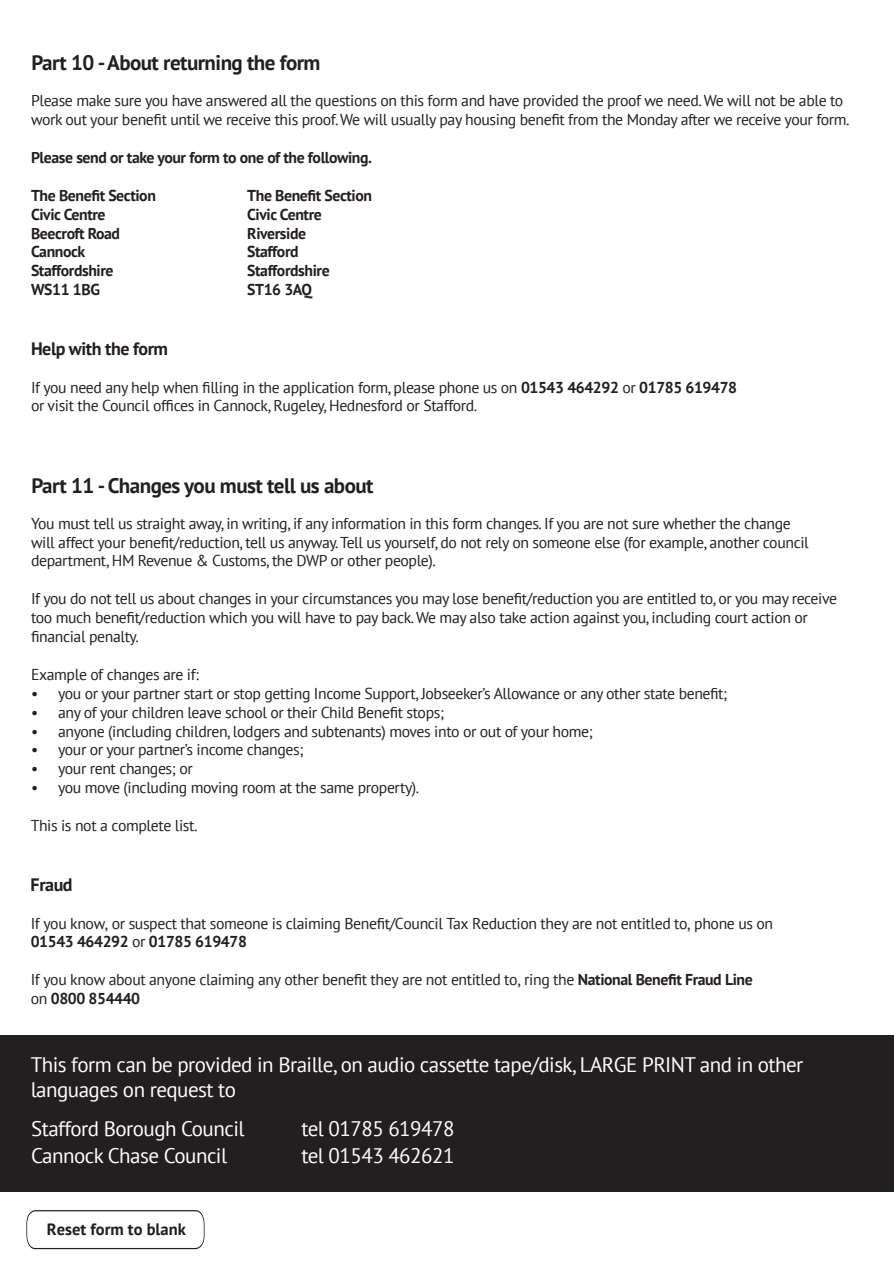
<style>
.page{position:relative;width:894px;height:1262px;background:#fff}
.page>*{position:absolute;margin:0;border:0;box-sizing:border-box;transform-origin:0 0}
.t1{font:21px/25.2px "PT Sans";letter-spacing:-.025em;color:#fff}
.t2{font:700 21px "PT Sans";letter-spacing:-.025em;color:#231f20}
.t3{font:700 18px "PT Sans";letter-spacing:-.025em;color:#231f20}
.t4{font:700 16.5px "PT Sans";color:#221e1f}
.t5{font:15.75px/18.9px "PT Sans";letter-spacing:-.025em;color:#231f20}
.t6{font:700 15.75px "PT Sans";letter-spacing:-.025em;color:#231f20}
.s1{font-weight:700}
.s2{font-style:inherit}
</style>
<div class="page">
<div style="left:0;top:1035px;width:893px;height:157px;background:#231f20"></div>
<svg style="left:26px;top:1210px;width:178px;height:39px"></svg>
<h1 class="t2" style="left:31px;top:49px;width:290px">Part 10 -About returning the form</h1>
<p class="t5" style="left:31px;top:91px;width:819px">Please make sure you have answered all the questions on this form and have provided the proof we need. We will not be able to work out your benefit until we receive this proof. We will usually pay housing benefit from the Monday after we receive your form.</p>
<h1 class="t6" style="left:31px;top:147px;width:342px">Please send or take your form to one of the following.</h1>
<p class="t6" style="left:31px;top:185px;width:126px">The Benefit Section</p>
<p class="t6" style="left:247px;top:185px;width:126px">The Benefit Section</p>
<p class="t6" style="left:31px;top:204px;width:76px">Civic Centre</p>
<p class="t6" style="left:247px;top:204px;width:76px">Civic Centre</p>
<p class="t6" style="left:31px;top:222px;width:91px">Beecroft Road</p>
<p class="t6" style="left:247px;top:222px;width:60px">Riverside</p>
<p class="t6" style="left:31px;top:241px;width:56px">Cannock</p>
<p class="t6" style="left:247px;top:241px;width:53px">Stafford</p>
<p class="t6" style="left:31px;top:260px;width:84px">Staffordshire</p>
<p class="t6" style="left:247px;top:260px;width:84px">Staffordshire</p>
<p class="t6" style="left:31px;top:279px;width:70px">WS11 1BG</p>
<p class="t6" style="left:247px;top:279px;width:66px">ST16 3AQ</p>
<h1 class="t3" style="left:31px;top:336px;width:138px">Help with the form</h1>
<p class="t5" style="left:31px;top:377px;width:707px">If you need any help when filling in the application form, please phone us on <span class="s1">01543 464292</span> or <span class="s1">01785 619478 </span>or visit the Council offices in Cannock, Rugeley, Hednesford or Stafford.</p>
<h1 class="t2" style="left:31px;top:471px;width:343px">Part 11 -Changes you must tell us about</h1>
<p class="t5" style="left:31px;top:513px;width:779px">You must tell us straight away, in writing, if any information in this form changes. If you are not sure whether the change will affect your benefit/reduction, tell us anyway.Tell us yourself, do not rely on someone else (for example, another council department, HM Revenue &amp; Customs, the DWP or other people).</p>
<p class="t5" style="left:31px;top:589px;width:807px">If you do not tell us about changes in your circumstances you may lose benefit/reduction you are entitled to, or you may receive too much benefit/reduction which you will have to pay back.We may also take action against you, including court action or financial penalty.</p>
<p class="t5" style="left:31px;top:664px;width:169px">Example of changes are if:</p>
<p class="t5" style="left:31px;top:683px;width:697px">• you or your partner start or stop getting Income Support, Jobseeker’s Allowance or any other state benefit;</p>
<p class="t5" style="left:31px;top:702px;width:414px">• any of your children leave school or their Child Benefit stops;</p>
<p class="t5" style="left:31px;top:721px;width:563px">• anyone (including children, lodgers and subtenants) moves into or out of your home;</p>
<p class="t5" style="left:31px;top:740px;width:274px">• your or your partner’s income changes;</p>
<p class="t5" style="left:31px;top:759px;width:163px">• your rent changes; or</p>
<p class="t5" style="left:31px;top:778px;width:389px">• you move (including moving room at the same property).</p>
<p class="t5" style="left:31px;top:816px;width:168px">This is not a complete list.</p>
<h1 class="t3" style="left:31px;top:872px;width:43px">Fraud</h1>
<p class="t5" style="left:31px;top:913px;width:743px">If you know, or suspect that someone is claiming Benefit/Council Tax Reduction they are not entitled to, phone us on<br><span class="s1">01543 464292</span> or <span class="s1">01785 619478</span></p>
<p class="t5" style="left:31px;top:970px;width:723px">If you know about anyone claiming any other benefit they are not entitled to, ring the <span class="s1">National Benefit Fraud Line </span>on <span class="s1">0800 854440</span></p>
<h1 class="t1" style="left:31px;top:1051px;width:774px">This form can be provided in Braille, on audio cassette tape/disk, LARGE PRINT and in other languages on request to</h1>
<h1 class="t1" style="left:31px;top:1115px;width:215px">Stafford Borough Council</h1>
<h1 class="t1" style="left:301px;top:1115px;width:154px">tel 01785 619478</h1>
<h1 class="t1" style="left:31px;top:1142px;width:197px">Cannock Chase Council</h1>
<h1 class="t1" style="left:301px;top:1142px;width:154px">tel 01543 462621</h1>
<p class="t4" style="left:47px;top:1217px;width:140px"><span class="s2">R</span>eset form to blank</p>
</div>
